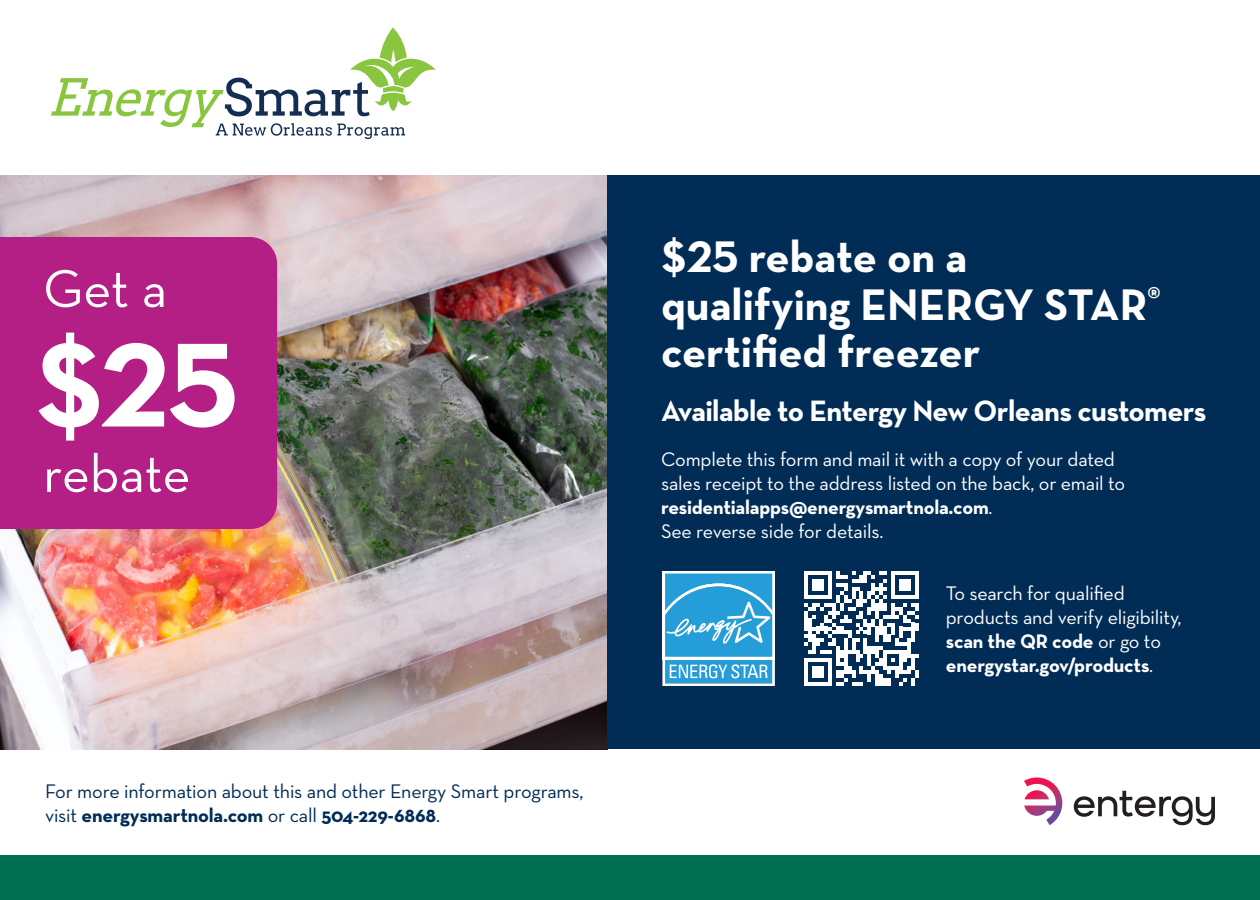
<style>
.page{position:relative;width:1260px;height:900px;background:#fff}
.page>*{position:absolute;margin:0;border:0;box-sizing:border-box;transform-origin:0 0}
.t1{font:700 121.5px "Neutraface Text";color:#fff}
.t2{font:54px "Neutraface Text";letter-spacing:-.005em;color:#fff}
.t3{font:700 45px/47.5px "Neutraface Text";color:#fff}
.t4{font:700 30px "Neutraface Text";letter-spacing:-.02em;color:#fff}
.t5{font:20px/24px "Neutraface Text";letter-spacing:-.01em;color:#fff}
.t6{font:20px/24px "Neutraface Text";letter-spacing:-.01em;color:#002c55}
.s1{font-weight:700}
</style>
<div class="page">
<img style="left:0;top:175px;width:608px;height:574px">
<div style="left:608px;top:175px;width:652px;height:574px;background:#002c55"></div>
<svg style="left:51px;top:28px;width:385px;height:111px"></svg>
<div style="left:0;top:855px;width:1260px;height:45px;background:#006e51"></div>
<div style="left:0;top:237px;width:277px;height:292px;background:#b31f84"></div>
<svg style="left:1074px;top:791px;width:141px;height:34px"></svg>
<svg style="left:1024px;top:777px;width:38px;height:48px"></svg>
<svg style="left:662px;top:571px;width:113px;height:3px"></svg>
<svg style="left:662px;top:574px;width:113px;height:112px;background:#56b2e0"></svg>
<svg style="left:804px;top:571px;width:115px;height:115px"></svg>
<p class="t2" style="left:43px;top:255px;width:126px">Get a</p>
<p class="t1" style="left:36px;top:307px;width:204px">$25</p>
<p class="t2" style="left:43px;top:440px;width:149px">rebate</p>
<p class="t6" style="left:45px;top:779px;width:540px">For more information about this and other Energy Smart programs, visit <span class="s1">energysmartnola.com</span> or call <span class="s1">504-229-6868</span>.</p>
<p class="t3" style="left:661px;top:233px;width:501px">$25 rebate on a qualifying ENERGY STAR<sup>® </sup>certified freezer</p>
<p class="t4" style="left:661px;top:392px;width:547px">Available to Entergy New Orleans customers</p>
<p class="t5" style="left:661px;top:447px;width:466px">Complete this form and mail it with a copy of your dated sales receipt to the address listed on the back, or email to <span class="s1">residentialapps@energysmartnola.com</span>.<br>See reverse side for details.</p>
<p class="t5" style="left:946px;top:581px;width:237px">To search for qualified products and verify eligibility, <span class="s1">scan the QR code</span> or go to <span class="s1">energystar.gov/products</span>.</p>
</div>
